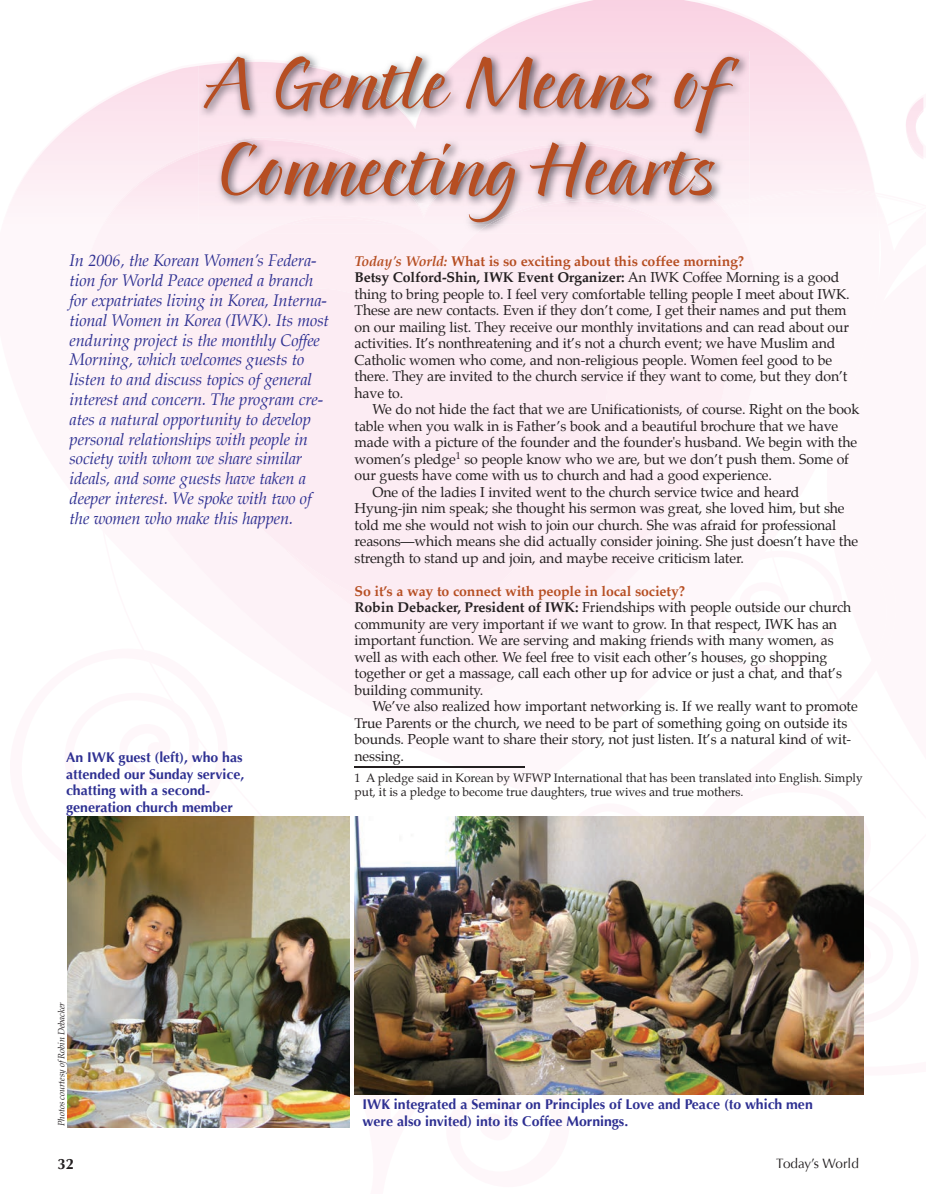
<style>
.page{position:relative;width:926px;height:1194px;background:#fff}
.page>*{position:absolute;margin:0;border:0;box-sizing:border-box;transform-origin:0 0}
.t1{font:72px/86.4px "Pointed Brush";color:#b64e22}
.t2{font:italic 16.5px/19.8px "Palatino";letter-spacing:-.01em;color:#2e3092}
.t3{font:700 15px "Optima";color:#231f20}
.t4{font:14.1px/16.5px "Palatino";letter-spacing:-.01em;color:#231f20}
.t5{font:700 14.1px/16.5px "Optima";color:#2e3092}
.t6{font:13.5px "Optima";color:#231f20}
.t7{font:12px/14.4px "Palatino";color:#231f20}
.t8{font:italic 9px "Palatino";letter-spacing:-.01em;color:#231f20}
.s1{font-weight:700;font-style:italic;color:#b64e22}
.s2{font-weight:700;color:#b64e22}
.s3{font-weight:700}
</style>
<div class="page">
<svg style="left:82px;top:224px;width:678px;height:508px"></svg>
<svg style="left:167px;top:233px;width:571px;height:446px;fill:#fdf2f7"></svg>
<div style="left:184px;top:257px;width:432px;height:375px;background:#fcecf3"></div>
<svg style="left:470px;top:0;width:366px;height:90px"></svg>
<svg style="left:750px;top:90px;width:174px;height:230px"></svg>
<svg style="left:7px;top:66px;width:192px;height:158px"></svg>
<hr style="left:355px;top:766px;width:170px;height:2px;background:#231f20">
<img style="left:199px;top:224px;width:541px;height:9px">
<div style="left:262px;top:224px;width:418px;height:9px;background:#fdeef4"></div>
<img style="left:199px;top:51px;width:551px;height:148px">
<hr style="left:199px;top:137px;width:524px;height:3px;background:#fbe7f0">
<img style="left:199px;top:140px;width:534px;height:84px">
<img style="left:284px;top:199px;width:384px;height:25px">
<img style="left:292px;top:201px;width:372px;height:23px">
<img style="left:68px;top:817px;width:282px;height:310px">
<img style="left:355px;top:817px;width:508px;height:278px">
<h1 class="t1" style="left:204px;top:46px;width:529px">A Gentle Means of<br>Connecting Hearts</h1>
<p class="t2" style="left:70px;top:253px;width:261px">In 2006, the Korean Women’s Federa&shy;tion for World Peace opened a branch for expatriates living in Korea, Interna&shy;tional Women in Korea (IWK). Its most enduring project is the monthly Coffee Morning, which welcomes guests to listen to and discuss topics of general interest and concern. The program cre&shy;ates a natural opportunity to develop personal relationships with people in society with whom we share similar ideals, and some guests have taken a deeper interest. We spoke with two of the women who make this happen.</p>
<p class="t4" style="left:355px;top:254px;width:497px"><span class="s1">Today's World:</span> <span class="s2">What is so exciting about this coffee morning?<br></span><span class="s3">Betsy Colford-Shin, IWK Event Organizer:</span> An IWK Coffee Morning is a good thing to bring people to. I feel very comfortable telling people I meet about IWK.<br>These are new contacts. Even if they don’t come, I get their names and put them on our mailing list. They receive our monthly invitations and can read about our activities. It’s nonthreatening and it’s not a church event; we have Muslim and Catholic women who come, and non-religious people. Women feel good to be there. They are invited to the church service if they want to come, but they don’t have to.</p>
<p class="t4" style="left:373px;top:402px;width:488px">We do not hide the fact that we are Unificationists, of course. Right on the book</p>
<p class="t4" style="left:355px;top:419px;width:485px">table when you walk in is Father’s book and a beautiful brochure that we have</p>
<p class="t4" style="left:355px;top:435px;width:504px">made with a picture of the founder and the founder's husband. We begin with the</p>
<p class="t4" style="left:355px;top:452px;width:496px">women’s pledge<sup>1</sup> so people know who we are, but we don’t push them. Some of</p>
<p class="t4" style="left:355px;top:469px;width:419px">our guests have come with us to church and had a good experience.</p>
<p class="t4" style="left:373px;top:485px;width:428px">One of the ladies I invited went to the church service twice and heard</p>
<p class="t4" style="left:355px;top:501px;width:492px">Hyung-jin nim speak; she thought his sermon was great, she loved him, but she</p>
<p class="t4" style="left:355px;top:518px;width:483px">told me she would not wish to join our church. She was afraid for professional</p>
<p class="t4" style="left:355px;top:534px;width:505px">reasons—which means she did actually consider joining. She just doesn’t have the</p>
<p class="t4" style="left:355px;top:551px;width:391px">strength to stand up and join, and maybe receive criticism later.</p>
<p class="t4" style="left:355px;top:584px;width:498px"><span class="s2">So it’s a way to connect with people in local society?<br></span><span class="s3">Robin Debacker, President of IWK:</span> Friendships with people outside our church community are very important if we want to grow. In that respect, IWK has an important function. We are serving and making friends with many women, as well as with each other. We feel free to visit each other’s houses, go shopping together or get a massage, call each other up for advice or just a chat, and that’s building community.</p>
<p class="t4" style="left:355px;top:699px;width:505px;text-indent:18px">We’ve also realized how important networking is. If we really want to promote True Parents or the church, we need to be part of something going on outside its bounds. People want to share their story, not just listen. It’s a natural kind of wit&shy;nessing.</p>
<p class="t7" style="left:355px;top:771px;width:510px">1 A pledge said in Korean by WFWP International that has been translated into English. Simply put, it is a pledge to become true daughters, true wives and true mothers.</p>
<p class="t5" style="left:66px;top:749px;width:180px">An IWK guest (left), who has attended our Sunday service, chatting with a second&shy;generation church member</p>
<p class="t8" style="left:56px;top:1126px;width:125px;rotate:-90deg">Photos courtesy ofRobin Debacker</p>
<p class="t5" style="left:363px;top:1096px;width:452px">IWK integrated a Seminar on Principles of Love and Peace (to which men were also invited) into its Coffee Mornings.</p>
<p class="t3" style="left:57px;top:1155px;width:18px">32</p>
<p class="t6" style="left:776px;top:1155px;width:84px">Today’s World</p>
</div>
